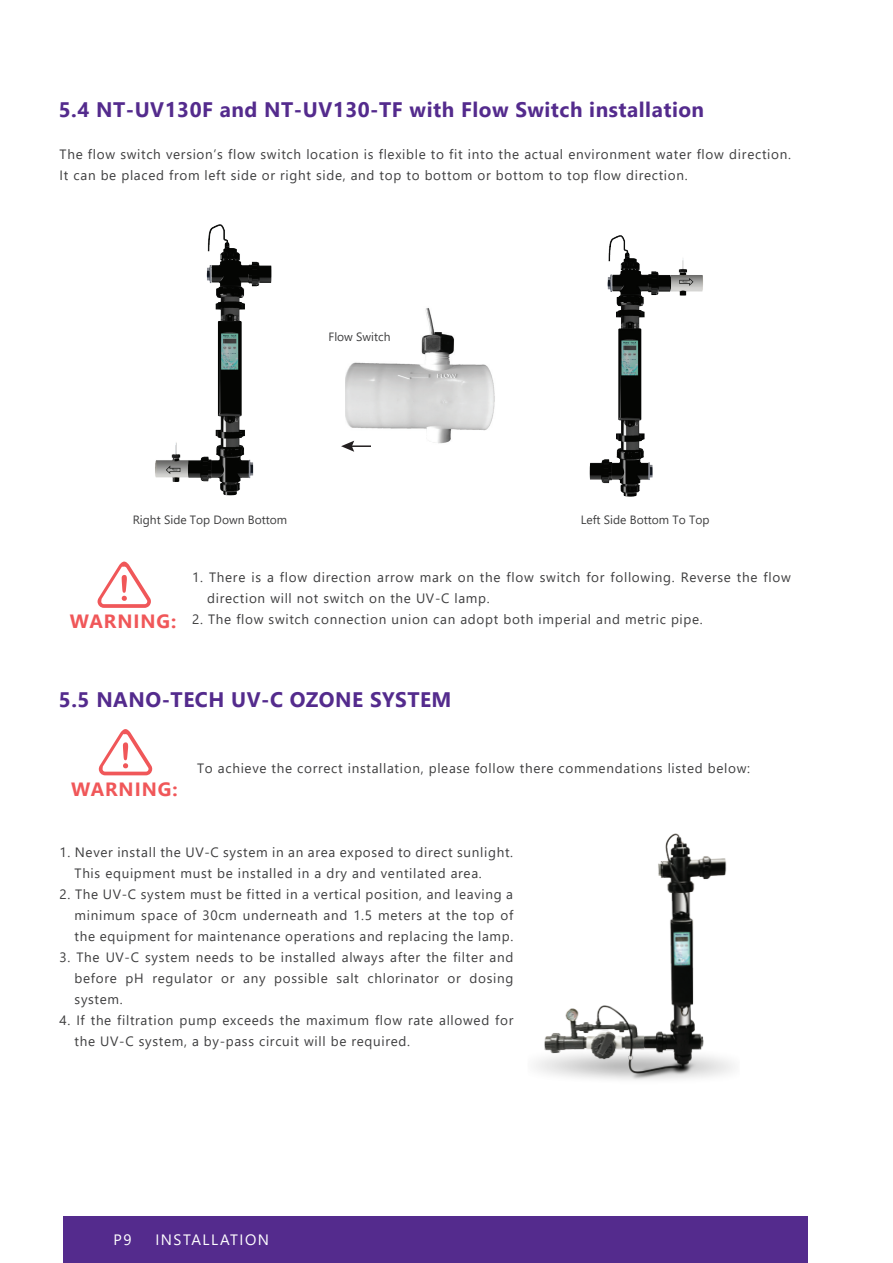
<style>
.page{position:relative;width:893px;height:1263px;background:#fff}
.page>*{position:absolute;margin:0;border:0;box-sizing:border-box;transform-origin:0 0}
.t1{font:700 21px "Segoe UI";letter-spacing:.025em;color:#542b8d}
.t2{font:700 19.2px "Segoe UI";letter-spacing:.05em;color:#f05759}
.t3{font:15px "Segoe UI";letter-spacing:.1em;color:#fff}
.t4{font:13.5px/21px "Segoe UI";letter-spacing:.05em;color:#3e3e3f}
.t5{font:12px "Segoe UI";color:#3e3e3f}
</style>
<div class="page">
<div style="left:64px;top:1216px;width:744px;height:47px;background:#542b8d"></div>
<svg style="left:98px;top:562px;width:53px;height:46px"></svg>
<svg style="left:99px;top:729px;width:53px;height:46px"></svg>
<img style="left:589px;top:235px;width:114px;height:262px">
<img style="left:155px;top:224px;width:117px;height:272px">
<img style="left:536px;top:833px;width:197px;height:247px">
<img style="left:346px;top:308px;width:149px;height:136px">
<hr style="left:350px;top:445px;width:21px;height:2px;background:#231f20">
<svg style="left:341px;top:441px;width:13px;height:11px"></svg>
<h1 class="t1" style="left:59px;top:90px;width:647px">5.4 NT-UV130F and NT-UV130-TF with Flow Switch installation</h1>
<p class="t4" style="left:60px;top:143px;width:733px">The flow switch version’s flow switch location is flexible to fit into the actual environment water flow direction.<br>It can be placed from left side or right side, and top to bottom or bottom to top flow direction.</p>
<p class="t5" style="left:328px;top:326px;width:64px">Flow Switch</p>
<p class="t5" style="left:133px;top:508px;width:156px">Right Side Top Down Bottom</p>
<p class="t5" style="left:581px;top:508px;width:130px">Left Side Bottom To Top</p>
<h2 class="t2" style="left:70px;top:603px;width:108px">WARNING:</h2>
<p class="t4" style="left:207px;top:566px;width:585px;text-indent:-15px">1. There is a flow direction arrow mark on the flow switch for following. Reverse the flow direction will not switch on the UV-C lamp.</p>
<p class="t4" style="left:192px;top:608px;width:512px">2. The flow switch connection union can adopt both imperial and metric pipe.</p>
<h1 class="t1" style="left:59px;top:679px;width:394px">5.5 NANO-TECH UV-C OZONE SYSTEM</h1>
<h2 class="t2" style="left:71px;top:771px;width:108px">WARNING:</h2>
<p class="t4" style="left:197px;top:756px;width:554px">To achieve the correct installation, please follow there commendations listed below:</p>
<p class="t4" style="left:75px;top:841px;width:440px;text-indent:-15px">1. Never install the UV-C system in an area exposed to direct sunlight.<br>This equipment must be installed in a dry and ventilated area.</p>
<p class="t4" style="left:75px;top:883px;width:440px;text-align:justify;text-indent:-15px">2. The UV-C system must be fitted in a vertical position, and leaving a minimum space of 30cm underneath and 1.5 meters at the top of the equipment for maintenance operations and replacing the lamp.</p>
<p class="t4" style="left:75px;top:946px;width:440px;text-align:justify;text-indent:-15px">3. The UV-C system needs to be installed always after the filter and before pH regulator or any possible salt chlorinator or dosing system.</p>
<p class="t4" style="left:75px;top:1009px;width:440px;text-indent:-15px">4. If the filtration pump exceeds the maximum flow rate allowed for the UV-C system, a by-pass circuit will be required.</p>
<p class="t3" style="left:113px;top:1226px;width:19px">P9</p>
<p class="t3" style="left:155px;top:1226px;width:115px">INSTALLATION</p>
</div>
